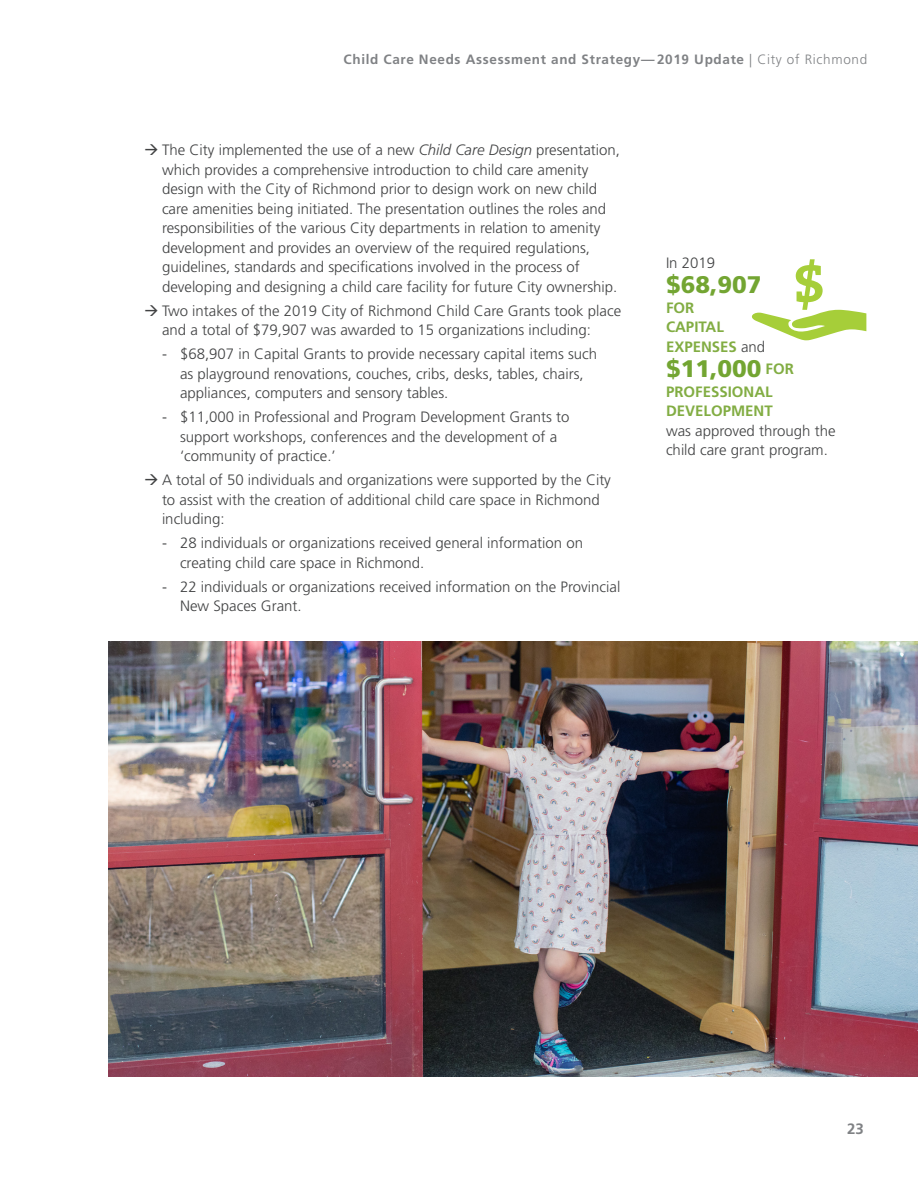
<style>
.page{position:relative;width:918px;height:1188px;background:#fff}
.page>*{position:absolute;margin:0;border:0;box-sizing:border-box;transform-origin:0 0}
.Info_Graphic_Body{font:900 24px "Frutiger LT Std";color:#73a532}
.Info_Graphic_Body-2{font:300 15px/19.5px "Frutiger LT Std";color:#414243}
.Info_Graphic_Body-3{font:700 15px/19.5px "Frutiger LT Std";color:#82ad43}
.t1{font:700 15px "Frutiger LT Std";color:#808285}
.t2{font:700 13.5px "Frutiger LT Std";letter-spacing:.05em;color:#808285}
.s1{font-weight:300}
.s2{font-style:italic}
.s3{font-weight:300;color:#414243}
.s4{font-weight:700;font-size:15px;color:#82ad43}
.s5{font-weight:700;color:#82ad43}
</style>
<div class="page">
<img style="left:108px;top:642px;width:810px;height:435px">
<svg style="left:752px;top:259px;width:114px;height:81px"></svg>
<p class="t2" style="left:343px;top:52px;width:525px">Child Care Needs Assessment and Strategy— 2019 Update <span class="s1">| City of Richmond</span></p>
<p class="Info_Graphic_Body-2" style="left:162px;top:141px;width:460px">The City implemented the use of a new <span class="s2">Child Care Design</span> presentation, which provides a comprehensive introduction to child care amenity design with the City of Richmond prior to design work on new child care amenities being initiated. The presentation outlines the roles and responsibilities of the various City departments in relation to amenity development and provides an overview of the required regulations, guidelines, standards and specifications involved in the process of developing and designing a child care facility for future City ownership.</p>
<p class="Info_Graphic_Body-2" style="left:162px;top:301px;width:461px">Two intakes of the 2019 City of Richmond Child Care Grants took place and a total of $79,907 was awarded to 15 organizations including:</p>
<p class="Info_Graphic_Body-2" style="left:180px;top:345px;width:419px;text-indent:-18px">- $68,907 in Capital Grants to provide necessary capital items such as playground renovations, couches, cribs, desks, tables, chairs, appliances, computers and sensory tables.</p>
<p class="Info_Graphic_Body-2" style="left:180px;top:408px;width:391px;text-indent:-18px">- $11,000 in Professional and Program Development Grants to support workshops, conferences and the development of a ‘community of practice.’</p>
<p class="Info_Graphic_Body-2" style="left:162px;top:471px;width:450px">A total of 50 individuals and organizations were supported by the City to assist with the creation of additional child care space in Richmond including:</p>
<p class="Info_Graphic_Body-2" style="left:180px;top:534px;width:405px;text-indent:-18px">- 28 individuals or organizations received general information on creating child care space in Richmond.</p>
<p class="Info_Graphic_Body-2" style="left:180px;top:577px;width:442px;text-indent:-18px">- 22 individuals or organizations received information on the Provincial<br>New Spaces Grant.</p>
<p class="Info_Graphic_Body-2" style="left:666px;top:253px;width:51px">In 2019</p>
<p class="Info_Graphic_Body" style="left:666px;top:270px;width:97px">$68,907</p>
<p class="Info_Graphic_Body-3" style="left:666px;top:298px;width:101px">FOR<br>CAPITAL<br>EXPENSES <span class="s3">and</span></p>
<p class="Info_Graphic_Body" style="left:666px;top:354px;width:129px">$11,000 <span class="s4">FOR</span></p>
<p class="Info_Graphic_Body-2" style="left:666px;top:382px;width:171px"><span class="s5">PROFESSIONAL<br>DEVELOPMENT<br></span>was approved through the child care grant program.</p>
<p class="t1" style="left:847px;top:1120px;width:18px">23</p>
</div>
